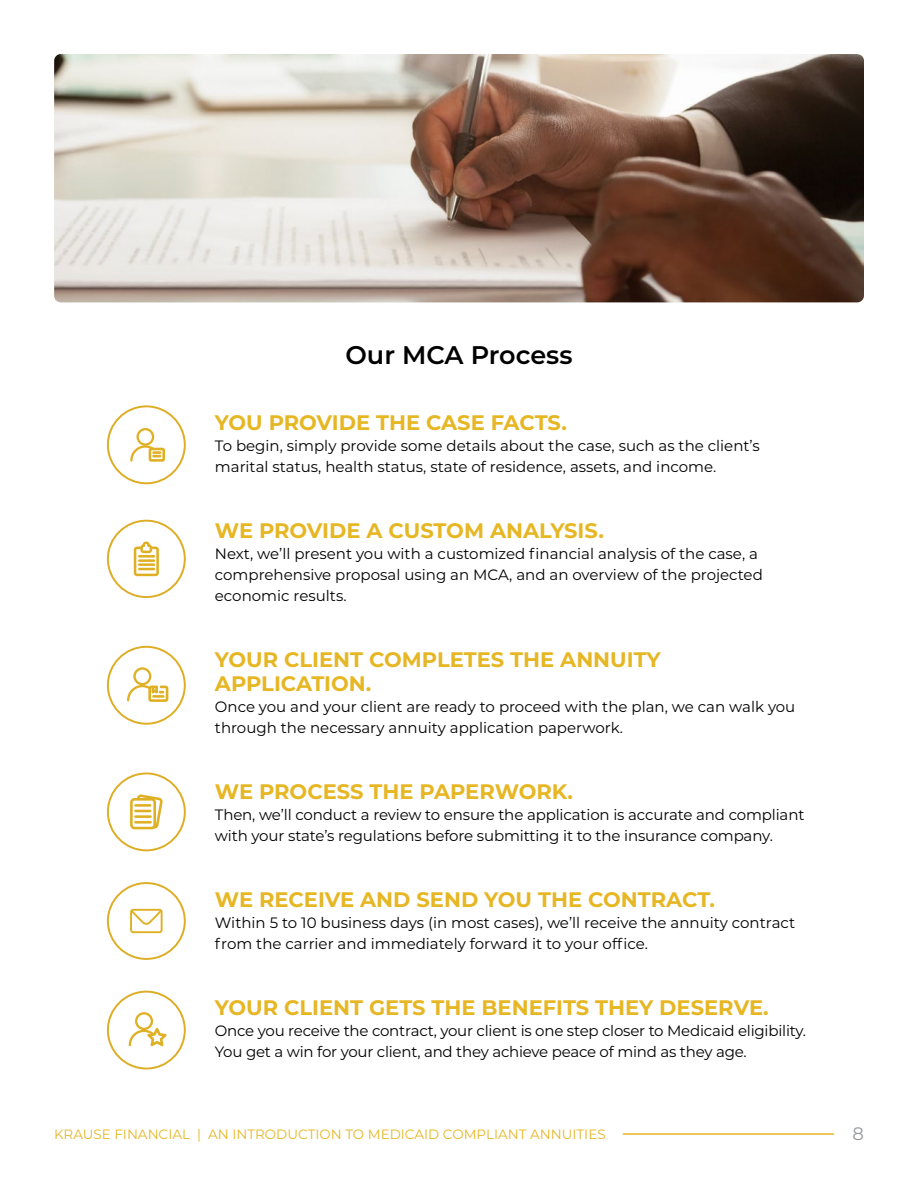
<style>
.page{position:relative;width:918px;height:1188px;background:#fff}
.page>*{position:absolute;margin:0;border:0;box-sizing:border-box;transform-origin:0 0}
.t1{font:600 25.5px "Montserrat";color:#000}
.t2{font:700 21px/24px "Montserrat";color:#e6b623}
.t3{font:18px "Montserrat";color:#939598}
.t4{font:15px/21px "Montserrat";color:#000}
.t5{font:13.5px "Montserrat";color:#e6b623}
</style>
<div class="page">
<hr style="left:623px;top:1133px;width:210px;height:2px;background:#e6b623">
<svg style="left:107px;top:405px;width:79px;height:79px"></svg>
<svg style="left:107px;top:520px;width:79px;height:78px"></svg>
<svg style="left:107px;top:646px;width:79px;height:79px"></svg>
<svg style="left:107px;top:772px;width:79px;height:79px"></svg>
<svg style="left:107px;top:882px;width:79px;height:78px"></svg>
<svg style="left:107px;top:991px;width:79px;height:79px"></svg>
<img style="left:54px;top:54px;width:810px;height:248px">
<h1 class="t1" style="left:346px;top:337px;width:228px">Our MCA Process</h1>
<h2 class="t2" style="left:215px;top:409px;width:353px">YOU PROVIDE THE CASE FACTS.</h2>
<p class="t4" style="left:215px;top:434px;width:546px">To begin, simply provide some details about the case, such as the client’s marital status, health status, state of residence, assets, and income.</p>
<h2 class="t2" style="left:215px;top:517px;width:390px">WE PROVIDE A CUSTOM ANALYSIS.</h2>
<p class="t4" style="left:215px;top:542px;width:549px">Next, we’ll present you with a customized financial analysis of the case, a comprehensive proposal using an MCA, and an overview of the projected economic results.</p>
<h2 class="t2" style="left:215px;top:646px;width:447px">YOUR CLIENT COMPLETES THE ANNUITY<br>APPLICATION.</h2>
<p class="t4" style="left:215px;top:695px;width:582px">Once you and your client are ready to proceed with the plan, we can walk you through the necessary annuity application paperwork.</p>
<h2 class="t2" style="left:215px;top:778px;width:360px">WE PROCESS THE PAPERWORK.</h2>
<p class="t4" style="left:215px;top:803px;width:591px">Then, we’ll conduct a review to ensure the application is accurate and compliant with your state’s regulations before submitting it to the insurance company.</p>
<h2 class="t2" style="left:215px;top:886px;width:502px">WE RECEIVE AND SEND YOU THE CONTRACT.</h2>
<p class="t4" style="left:215px;top:911px;width:582px">Within 5 to 10 business days (in most cases), we’ll receive the annuity contract from the carrier and immediately forward it to your office.</p>
<h2 class="t2" style="left:215px;top:994px;width:555px">YOUR CLIENT GETS THE BENEFITS THEY DESERVE.</h2>
<p class="t4" style="left:215px;top:1019px;width:593px">Once you receive the contract, your client is one step closer to Medicaid eligibility.<br>You get a win for your client, and they achieve peace of mind as they age.</p>
<p class="t5" style="left:54px;top:1125px;width:553px">KRAUSE FINANCIAL | AN INTRODUCTION TO MEDICAID COMPLIANT ANNUITIES</p>
<p class="t3" style="left:853px;top:1121px;width:13px">8</p>
</div>
